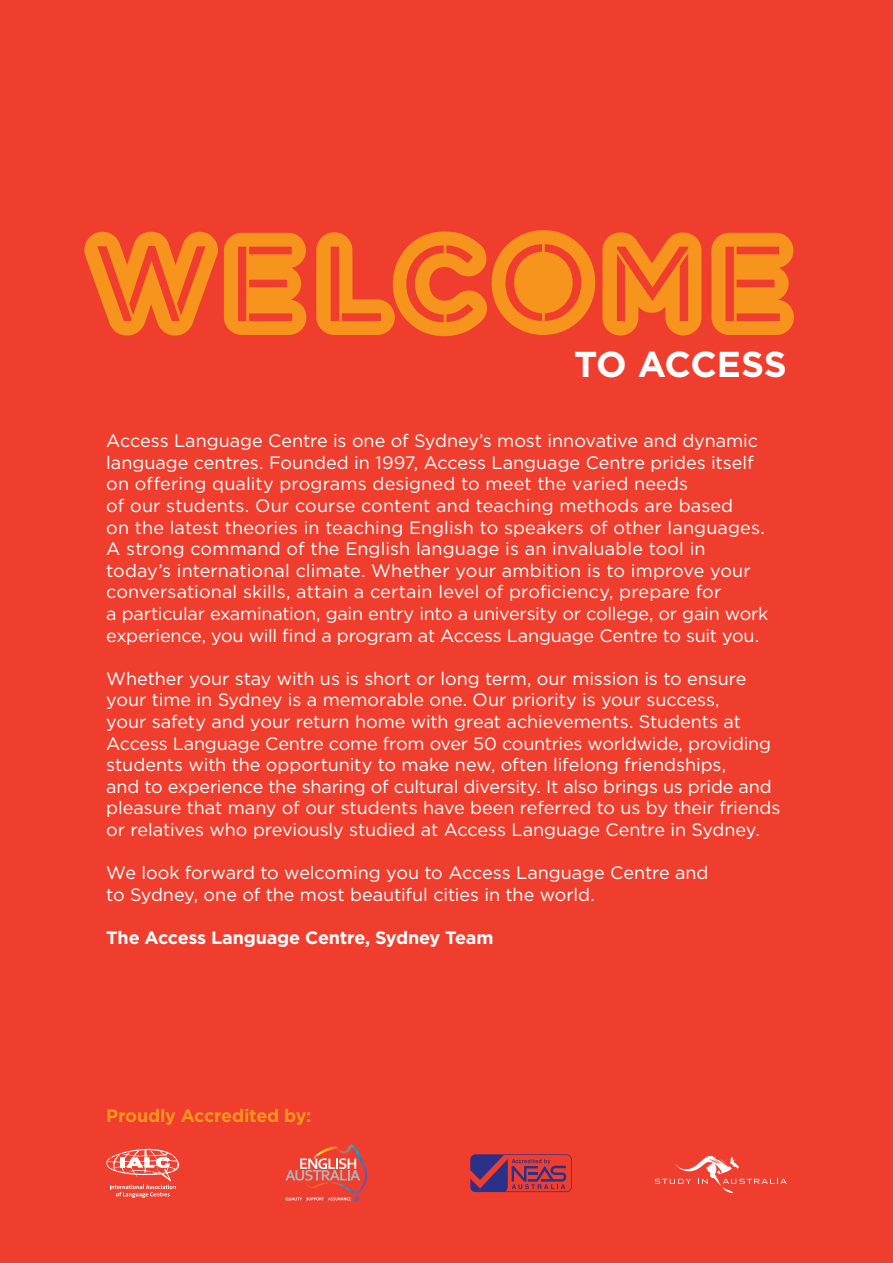
<style>
.page{position:relative;width:893px;height:1263px;background:#ef3e2d}
.page>*{position:absolute;margin:0;border:0;box-sizing:border-box;transform-origin:0 0}
.t1{font:132px "Access Stencil";letter-spacing:-.005em;color:#f7941e}
.t2{font:700 36px "Gotham";letter-spacing:-.015em;color:#fff}
.t3{font:18px/21.6px "Gotham";letter-spacing:-.005em;color:#fff}
.t4{font:700 18px "Gotham";letter-spacing:-.015em;color:#fff}
.t5{font:700 18px "Gotham";letter-spacing:-.015em;color:#f7941e}
</style>
<div class="page">
<svg style="left:470px;top:1154px;width:102px;height:38px"></svg>
<svg style="left:106px;top:1148px;width:73px;height:50px"></svg>
<svg style="left:655px;top:1155px;width:132px;height:37px"></svg>
<svg style="left:285px;top:1145px;width:80px;height:57px"></svg>
<h1 class="t1" style="left:88px;top:230px;width:718px">WELCOME</h1>
<h2 class="t2" style="left:574px;top:343px;width:214px">TO ACCESS</h2>
<p class="t3" style="left:106px;top:430px;width:664px">Access Language Centre is one of Sydney’s most innovative and dynamic language centres. Founded in 1997, Access Language Centre prides itself on offering quality programs designed to meet the varied needs<br>of our students. Our course content and teaching methods are based<br>on the latest theories in teaching English to speakers of other languages.<br>A strong command of the English language is an invaluable tool in today’s international climate. Whether your ambition is to improve your conversational skills, attain a certain level of proficiency, prepare for<br>a particular examination, gain entry into a university or college, or gain work experience, you will find a program at Access Language Centre to suit you.</p>
<p class="t3" style="left:106px;top:667px;width:676px">Whether your stay with us is short or long term, our mission is to ensure your time in Sydney is a memorable one. Our priority is your success,<br>your safety and your return home with great achievements. Students at Access Language Centre come from over 50 countries worldwide, providing students with the opportunity to make new, often lifelong friendships,<br>and to experience the sharing of cultural diversity. It also brings us pride and pleasure that many of our students have been referred to us by their friends or relatives who previously studied at Access Language Centre in Sydney.</p>
<p class="t3" style="left:106px;top:862px;width:604px">We look forward to welcoming you to Access Language Centre and to Sydney, one of the most beautiful cities in the world.</p>
<p class="t4" style="left:106px;top:927px;width:389px">The Access Language Centre, Sydney Team</p>
<p class="t5" style="left:106px;top:1105px;width:207px">Proudly Accredited by:</p>
</div>
